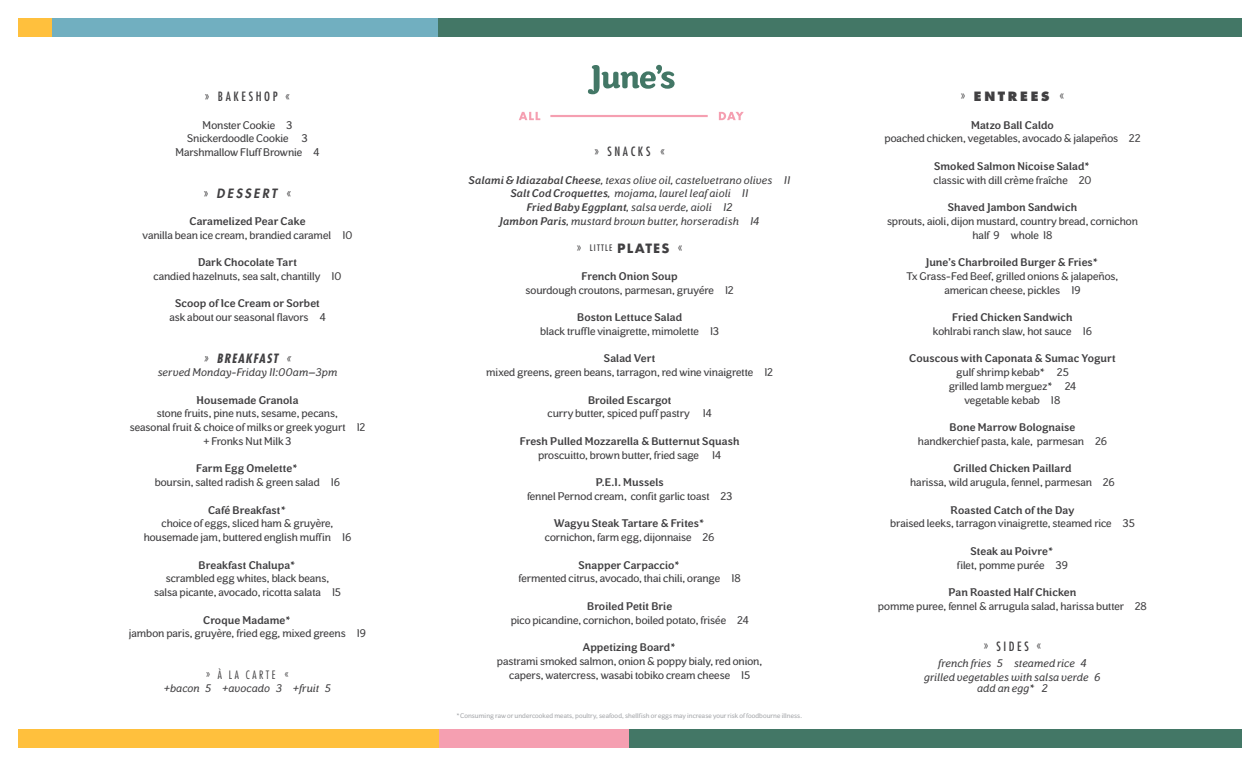
<style>
.page{position:relative;width:1260px;height:765px;background:#fff}
.page>*{position:absolute;margin:0;border:0;box-sizing:border-box;transform-origin:0 0}
.t1{font:condensed 12.5px "Futura Std";letter-spacing:.21em;color:#414042}
.t2{font:italic 700 condensed 12.5px "Futura Std";letter-spacing:.085em;color:#414042}
.t3{font:800 12.5px "Futura Std";letter-spacing:.22em;color:#414042}
.t4{font:italic 800 12.5px "Futura Std";letter-spacing:.19em;color:#414042}
.t5{font:11.25px/13.8px "Oz";letter-spacing:-.01em;color:#414042;text-align:center}
.t6{font:500 11.25px "Oz";letter-spacing:.005em;color:#414042}
.t7{font:italic 11.25px/13.8px "Oz";letter-spacing:.005em;color:#414042;text-align:center}
.t8{font:300 condensed 11.25px "Futura Std";letter-spacing:.22em;color:#414042}
.t9{font:condensed 8.75px "Futura Std";letter-spacing:.13em;color:#414042}
.t10{font:6.88px "Oz";letter-spacing:.005em;color:#a7a9ac}
.s1{font-weight:400;font-style:normal;font-stretch:condensed}
.s2{font-weight:400}
.s3{font-weight:500}
.s4{font-weight:300;font-size:12.5px}
.s5{font-family:"Futura";font-weight:700;font-stretch:normal;font-size:12.5px}
.s6{font-weight:300;font-stretch:condensed}
.s7{font-weight:300}
.s8{font-style:normal}
</style>
<div class="page">
<svg style="left:588px;top:65px;width:87px;height:29px"></svg>
<svg style="left:519px;top:112px;width:225px;height:8px"></svg>
<div style="left:18px;top:18px;width:34px;height:19px;background:#ffc03d"></div>
<div style="left:18px;top:729px;width:421px;height:19px;background:#ffc03d"></div>
<div style="left:439px;top:729px;width:191px;height:19px;background:#f59fb1"></div>
<div style="left:630px;top:729px;width:612px;height:19px;background:#437766"></div>
<div style="left:52px;top:18px;width:387px;height:19px;background:#71afc0"></div>
<div style="left:439px;top:18px;width:803px;height:19px;background:#437766"></div>
<p class="t1" style="left:205px;top:89px;width:87px">» BAKESHOP «</p>
<p class="t5" style="left:175px;top:118px;width:146px">Monster Cookie 3<br>Snickerdoodle Cookie 3<br>Marshmallow Fluff Brownie 4</p>
<p class="t4" style="left:204px;top:185px;width:89px"><span class="s1">»</span> DESSERT <span class="s1">«</span></p>
<p class="t6" style="left:189px;top:214px;width:118px">Caramelized Pear Cake</p>
<p class="t5" style="left:143px;top:228px;width:211px">vanilla bean ice cream, brandied caramel 10</p>
<p class="t6" style="left:198px;top:256px;width:100px">Dark Chocolate Tart</p>
<p class="t5" style="left:153px;top:269px;width:190px">candied hazelnuts, sea salt, chantilly 10</p>
<p class="t6" style="left:175px;top:297px;width:146px">Scoop of Ice Cream or Sorbet</p>
<p class="t5" style="left:169px;top:310px;width:158px">ask about our seasonal flavors 4</p>
<p class="t2" style="left:204px;top:350px;width:89px"><span class="s2">»</span> BREAKFAST <span class="s2">«</span></p>
<p class="t7" style="left:158px;top:365px;width:181px">served Monday-Friday 11:00am–3pm</p>
<p class="t6" style="left:197px;top:393px;width:103px">Housemade Granola</p>
<p class="t5" style="left:130px;top:407px;width:237px">stone fruits, pine nuts, sesame, pecans,<br>seasonal fruit &amp; choice of milks or greek yogurt 12 + Fronks Nut Milk 3</p>
<p class="t6" style="left:196px;top:462px;width:104px">Farm Egg Omelette*</p>
<p class="t5" style="left:155px;top:475px;width:187px">boursin, salted radish &amp; green salad 16</p>
<p class="t6" style="left:208px;top:503px;width:81px">Café Breakfast*</p>
<p class="t5" style="left:144px;top:517px;width:209px">choice of eggs, sliced ham &amp; gruyère, housemade jam, buttered english muffin 16</p>
<p class="t6" style="left:199px;top:558px;width:99px">Breakfast Chalupa*</p>
<p class="t5" style="left:154px;top:572px;width:188px">scrambled egg whites, black beans, salsa picante, avocado, ricotta salata 15</p>
<p class="t6" style="left:203px;top:613px;width:90px">Croque Madame*</p>
<p class="t5" style="left:129px;top:626px;width:239px">jambon paris, gruyère, fried egg, mixed greens 19</p>
<p class="t8" style="left:206px;top:668px;width:84px">» À LA CARTE «</p>
<p class="t7" style="left:164px;top:681px;width:168px">+bacon 5 +avocado 3 +fruit 5</p>
<p class="t1" style="left:594px;top:144px;width:72px">» SNACKS «</p>
<p class="t7" style="left:469px;top:173px;width:323px"><span class="s3">Salami &amp; Idiazabal Cheese</span>, texas olive oil, castelvetrano olives 11<br><span class="s3">Salt Cod Croquettes</span>, mojama, laurel leaf aioli 11<br><span class="s3">Fried Baby Eggplant</span>, salsa verde, aioli 12<br><span class="s3">Jambon Paris</span>, mustard brown butter, horseradish 14</p>
<p class="t9" style="left:577px;top:242px;width:107px"><span class="s4">»</span> little <span class="s5">PLATES</span> <span class="s4">«</span></p>
<p class="t6" style="left:582px;top:269px;width:98px">French Onion Soup</p>
<p class="t5" style="left:526px;top:283px;width:210px">sourdough croutons, parmesan, gruyére 12</p>
<p class="t6" style="left:577px;top:311px;width:107px">Boston Lettuce Salad</p>
<p class="t5" style="left:540px;top:324px;width:180px">black truffle vinaigrette, mimolette 13</p>
<p class="t6" style="left:604px;top:352px;width:53px">Salad Vert</p>
<p class="t5" style="left:486px;top:365px;width:288px">mixed greens, green beans, tarragon, red wine vinaigrette 12</p>
<p class="t6" style="left:588px;top:393px;width:85px">Broiled Escargot</p>
<p class="t5" style="left:547px;top:407px;width:166px">curry butter, spiced puff pastry 14</p>
<p class="t6" style="left:520px;top:434px;width:221px">Fresh Pulled Mozzarella &amp; Butternut Squash</p>
<p class="t5" style="left:538px;top:448px;width:185px">proscuitto, brown butter, fried sage 14</p>
<p class="t6" style="left:596px;top:476px;width:69px">P.E.I. Mussels</p>
<p class="t5" style="left:527px;top:489px;width:207px">fennel Pernod cream, confit garlic toast 23</p>
<p class="t6" style="left:554px;top:517px;width:153px">Wagyu Steak Tartare &amp; Frites*</p>
<p class="t5" style="left:545px;top:530px;width:171px">cornichon, farm egg, dijonnaise 26</p>
<p class="t6" style="left:579px;top:558px;width:104px">Snapper Carpaccio*</p>
<p class="t5" style="left:519px;top:571px;width:224px">fermented citrus, avocado, thai chili, orange 18</p>
<p class="t6" style="left:587px;top:599px;width:87px">Broiled Petit Brie</p>
<p class="t5" style="left:511px;top:613px;width:240px">pico picandine, cornichon, boiled potato, frisée 24</p>
<p class="t6" style="left:583px;top:641px;width:95px">Appetizing Board*</p>
<p class="t5" style="left:497px;top:654px;width:267px">pastrami smoked salmon, onion &amp; poppy bialy, red onion, capers, watercress, wasabi tobiko cream cheese 15</p>
<p class="t10" style="left:456px;top:712px;width:347px">*Consuming raw or undercooked meats, poultry, seafood, shellfish or eggs may increase your risk of foodbourne illness.</p>
<p class="t3" style="left:961px;top:89px;width:105px"><span class="s6">»</span> ENTREES <span class="s6">«</span></p>
<p class="t6" style="left:971px;top:118px;width:84px">Matzo Ball Caldo</p>
<p class="t5" style="left:884px;top:132px;width:258px">poached chicken, vegetables, avocado &amp; jalapeños 22</p>
<p class="t6" style="left:934px;top:159px;width:158px">Smoked Salmon Nicoise Salad*</p>
<p class="t5" style="left:934px;top:173px;width:159px">classic with dill crème fraîche 20</p>
<p class="t6" style="left:948px;top:201px;width:131px">Shaved Jambon Sandwich</p>
<p class="t5" style="left:887px;top:214px;width:252px">sprouts, aioli, dijon mustard, country bread, cornichon half 9 whole 18</p>
<p class="t6" style="left:926px;top:256px;width:175px">June’s Charbroiled Burger &amp; Fries*</p>
<p class="t5" style="left:907px;top:269px;width:213px">Tx Grass-Fed Beef, grilled onions &amp; jalapeños, american cheese, pickles 19</p>
<p class="t6" style="left:952px;top:311px;width:122px">Fried Chicken Sandwich</p>
<p class="t5" style="left:933px;top:324px;width:161px">kohlrabi ranch slaw, hot sauce 16</p>
<p class="t6" style="left:909px;top:352px;width:208px">Couscous with Caponata &amp; Sumac Yogurt</p>
<p class="t5" style="left:949px;top:365px;width:129px">gulf shrimp kebab* 25 grilled lamb merguez* 24 vegetable kebab 18</p>
<p class="t6" style="left:950px;top:421px;width:127px">Bone Marrow Bolognaise</p>
<p class="t5" style="left:918px;top:434px;width:190px">handkerchief pasta, kale, parmesan 26</p>
<p class="t6" style="left:954px;top:462px;width:119px">Grilled Chicken Paillard</p>
<p class="t5" style="left:910px;top:475px;width:206px">harissa, wild arugula, fennel, parmesan 26</p>
<p class="t6" style="left:951px;top:503px;width:125px">Roasted Catch of the Day</p>
<p class="t5" style="left:890px;top:516px;width:246px">braised leeks, tarragon vinaigrette, steamed rice 35</p>
<p class="t6" style="left:971px;top:544px;width:85px">Steak au Poivre*</p>
<p class="t5" style="left:957px;top:558px;width:113px">filet, pomme purée 39</p>
<p class="t6" style="left:948px;top:586px;width:130px">Pan Roasted Half Chicken</p>
<p class="t5" style="left:878px;top:599px;width:271px">pomme puree, fennel &amp; arrugula salad, harissa butter 28</p>
<p class="t1" style="left:984px;top:639px;width:59px"><span class="s7">»</span> SIDES <span class="s7">«</span></p>
<p class="t7" style="left:924px;top:656px;width:178px">french fries 5 steamed rice 4 grilled vegetables with salsa verde 6</p>
<p class="t7" style="left:977px;top:681px;width:72px">add an egg<span class="s8">*</span> 2</p>
</div>
